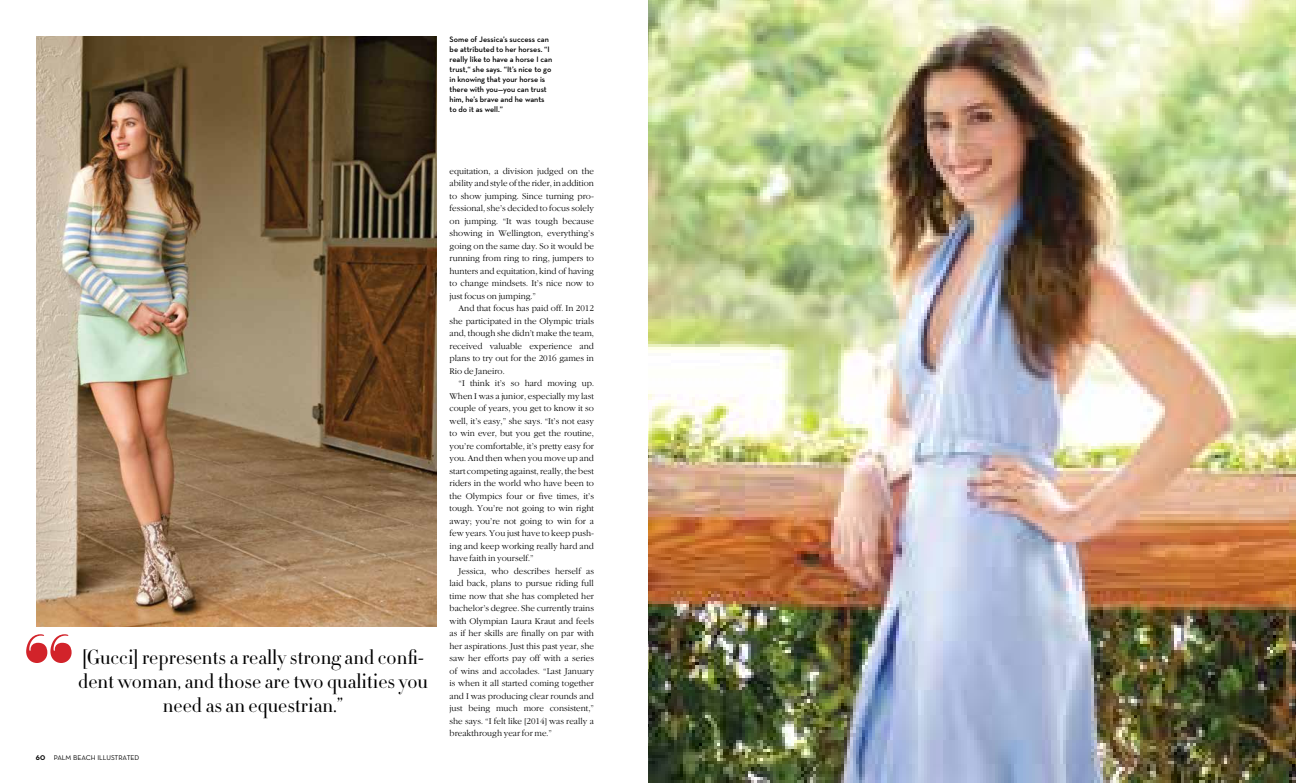
<style>
.page{position:relative;width:1296px;height:783px;background:#fff}
.page>*{position:absolute;margin:0;border:0;box-sizing:border-box;transform-origin:0 0}
.t1{font:104.9px "Reina 12 Pro";color:#d2232a}
.t2{font:300 20px/24px "HTF Didot L16";color:#000}
.t3{font:8.5px/12.5px "Garamond Lgt";color:#000;text-align:justify}
.t4{font:600 8px/10px "Neutra Text";color:#000}
.t5{font:7px "Neutra Text Book Alt";color:#000}
.s1{font-family:"Neutra Text Bold Alt"}
</style>
<div class="page">
<img style="left:648px;top:0;width:648px;height:783px">
<img style="left:36px;top:36px;width:400px;height:591px">
<p class="t4" style="left:450px;top:34px;width:104px">Some of Jessica’s success can be attributed to her horses. “I really like to have a horse I can trust,“ she says. “It’s nice to go in knowing that your horse is there with you—you can trust him, he’s brave and he wants to do it as well.”</p>
<h1 class="t1" style="left:19px;top:616px;width:54px">“</h1>
<h2 class="t2" style="left:78px;top:644px;width:351px">[Gucci] represents a really strong and confi&shy;dent woman, and those are two qualities you</h2>
<p class="t5" style="left:36px;top:754px;width:105px"><span class="s1">60</span> PALM BEACH ILLUSTRATED</p>
<h2 class="t2" style="left:163px;top:692px;width:182px">need as an equestrian.”</h2>
<p class="t3" style="left:450px;top:165px;width:146px">equitation, a division judged on the ability and style of the rider, in addition to show jumping. Since turning pro&shy;fessional, she’s decided to focus solely on jumping. “It was tough because showing in Wellington, everything’s going on the same day. So it would be running from ring to ring, jumpers to hunters and equitation, kind of having to change mindsets. It’s nice now to just focus on jumping.”</p>
<p class="t3" style="left:450px;top:303px;width:146px;text-indent:9px">And that focus has paid off. In 2012 she participated in the Olympic trials and, though she didn’t make the team, received valuable experience and plans to try out for the 2016 games in Rio de Janeiro.</p>
<p class="t3" style="left:450px;top:378px;width:146px;text-indent:9px">“I think it’s so hard moving up.<br>When I was a junior, especially my last couple of years, you get to know it so well, it’s easy,” she says. “It’s not easy to win ever, but you get the routine, you’re comfortable, it’s pretty easy for you. And then when you move up and start competing against, really, the best riders in the world who have been to the Olympics four or five times, it’s tough. You’re not going to win right away; you’re not going to win for a few years. You just have to keep push&shy;ing and keep working really hard and have faith in yourself.”</p>
<p class="t3" style="left:450px;top:565px;width:146px;text-indent:9px">Jessica, who describes herself as laid back, plans to pursue riding full time now that she has completed her bachelor’s degree. She currently trains with Olympian Laura Kraut and feels as if her skills are finally on par with her aspirations. Just this past year, she saw her efforts pay off with a series of wins and accolades. “Last January is when it all started coming together and I was producing clear rounds and just being much more consistent,” she says. “I felt like [2014] was really a breakthrough year for me.”</p>
</div>
